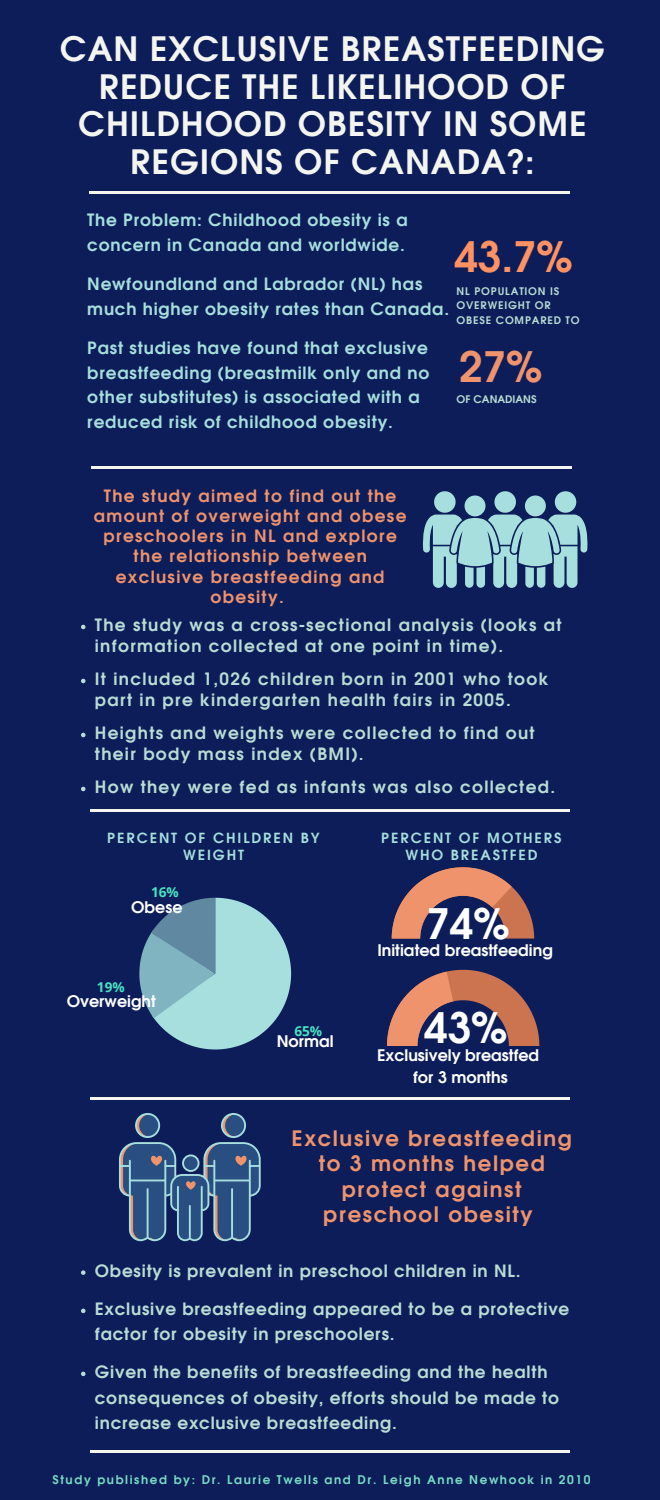
<style>
.page{position:relative;width:660px;height:1500px;background:#0c1d59}
.page>*{position:absolute;margin:0;border:0;box-sizing:border-box;transform-origin:0 0}
.t1{font:700 42px "Evolventa";color:#fff}
.t2{font:700 42px "Evolventa";color:#ff9162}
.t3{font:700 42px "Evolventa";color:#ef936c}
.t4{font:700 33.6px/37.5px "Evolventa";letter-spacing:.03em;color:#f5f5ef;text-align:center}
.t5{font:700 21.3px/25.5px "Evolventa";letter-spacing:.08em;color:#ef936c;text-align:center}
.t6{font:700 17px/20.2px "Evolventa";letter-spacing:.08em;color:#b9ddd5}
.t7{font:700 17px/24.8px "Evolventa";letter-spacing:.045em;color:#a6dfdd}
.t8{font:700 17px/25.5px "Evolventa";letter-spacing:.045em;color:#b9ddd5}
.t9{font:700 17px/20.2px "Evolventa";letter-spacing:.08em;color:#ef936c;text-align:center}
.t10{font:700 16px/21.8px "Evolventa";color:#fff;text-align:center}
.t11{font:700 14px/17.2px "Evolventa";letter-spacing:.135em;color:#a6dfdd;text-align:center}
.t12{font:700 13.6px "Open Sans";color:#49e4c1}
.t13{font:700 12px "Evolventa";letter-spacing:.135em;color:#77dbc4}
.t14{font:700 10.5px/14.2px "Evolventa";letter-spacing:.08em;color:#b9ddd5}
.t15{font:700 10.5px "Evolventa";color:#b9ddd5}
</style>
<div class="page">
<hr style="left:90px;top:191px;width:480px;height:2px;background:#f5f5ef">
<hr style="left:92px;top:467px;width:480px;height:2px;background:#f5f5ef">
<hr style="left:90px;top:809px;width:480px;height:3px;background:#f5f5ef">
<hr style="left:90px;top:1097px;width:480px;height:2px;background:#f5f5ef">
<hr style="left:90px;top:1450px;width:480px;height:3px;background:#f5f5ef">
<svg style="left:119px;top:1113px;width:142px;height:128px"></svg>
<svg style="left:422px;top:491px;width:166px;height:97px"></svg>
<svg style="left:81px;top:1270px;width:5px;height:5px"></svg>
<svg style="left:81px;top:1309px;width:5px;height:4px"></svg>
<svg style="left:81px;top:1372px;width:5px;height:4px"></svg>
<svg style="left:81px;top:625px;width:5px;height:4px"></svg>
<svg style="left:81px;top:679px;width:5px;height:4px"></svg>
<svg style="left:81px;top:733px;width:5px;height:4px"></svg>
<svg style="left:81px;top:787px;width:5px;height:4px"></svg>
<svg style="left:139px;top:898px;width:152px;height:151px"></svg>
<svg style="left:392px;top:867px;width:142px;height:72px"></svg>
<svg style="left:387px;top:970px;width:152px;height:76px"></svg>
<h2 class="t4" style="left:60px;top:33px;width:547px">CAN EXCLUSIVE BREASTFEEDING<br>REDUCE THE LIKELIHOOD OF<br>CHILDHOOD OBESITY IN SOME<br>REGIONS OF CANADA?:</h2>
<p class="t7" style="left:87px;top:208px;width:322px;line-height:25.5px">The Problem: Childhood obesity is a concern in Canada and worldwide.</p>
<p class="t7" style="left:87px;top:273px;width:363px">Newfoundland and Labrador (NL) has much higher obesity rates than Canada.</p>
<p class="t7" style="left:87px;top:336px;width:344px">Past studies have found that exclusive breastfeeding (breastmilk only and no other substitutes) is associated with a reduced risk of childhood obesity.</p>
<h1 class="t2" style="left:454px;top:238px;width:120px">43.7%</h1>
<p class="t14" style="left:457px;top:285px;width:125px">NL POPULATION IS<br>OVERWEIGHT OR<br>OBESE COMPARED TO</p>
<h1 class="t3" style="left:459px;top:348px;width:85px">27%</h1>
<p class="t15" style="left:457px;top:394px;width:81px">OF CANADIANS</p>
<p class="t9" style="left:94px;top:487px;width:314px">The study aimed to find out the amount of overweight and obese preschoolers in NL and explore the relationship between exclusive breastfeeding and obesity.</p>
<p class="t6" style="left:95px;top:616px;width:468px">The study was a cross-sectional analysis (looks at information collected at one point in time).</p>
<p class="t6" style="left:95px;top:670px;width:455px">It included 1,026 children born in 2001 who took part in pre kindergarten health fairs in 2005.</p>
<p class="t6" style="left:95px;top:724px;width:441px">Heights and weights were collected to find out their body mass index (BMI).</p>
<p class="t6" style="left:95px;top:778px;width:462px">How they were fed as infants was also collected.</p>
<p class="t11" style="left:107px;top:830px;width:214px">PERCENT OF CHILDREN BY<br>WEIGHT</p>
<p class="t11" style="left:381px;top:830px;width:182px">PERCENT OF MOTHERS<br>WHO BREASTFED</p>
<p class="t12" style="left:151px;top:882px;width:29px">16%</p>
<p class="t10" style="left:131px;top:898px;width:53px">Obese</p>
<p class="t12" style="left:97px;top:977px;width:29px">19%</p>
<p class="t10" style="left:67px;top:991px;width:91px">Overweight</p>
<h1 class="t1" style="left:426px;top:905px;width:85px">74%</h1>
<p class="t12" style="left:294px;top:1021px;width:29px">65%</p>
<p class="t10" style="left:277px;top:1032px;width:58px">Normal</p>
<p class="t10" style="left:377px;top:940px;width:177px">Initiated breastfeeding</p>
<h1 class="t1" style="left:424px;top:1009px;width:85px">43%</h1>
<p class="t10" style="left:377px;top:1045px;width:164px">Exclusively breastfed for 3 months</p>
<p class="t5" style="left:292px;top:1127px;width:282px">Exclusive breastfeeding to 3 months helped protect against preschool obesity</p>
<p class="t8" style="left:95px;top:1259px;width:427px">Obesity is prevalent in preschool children in NL.</p>
<p class="t8" style="left:95px;top:1298px;width:476px;line-height:24.8px">Exclusive breastfeeding appeared to be a protective factor for obesity in preschoolers.</p>
<p class="t8" style="left:95px;top:1361px;width:466px">Given the benefits of breastfeeding and the health consequences of obesity, efforts should be made to increase exclusive breastfeeding.</p>
<p class="t13" style="left:53px;top:1475px;width:540px">Study published by: Dr. Laurie Twells and Dr. Leigh Anne Newhook in 2010</p>
</div>
